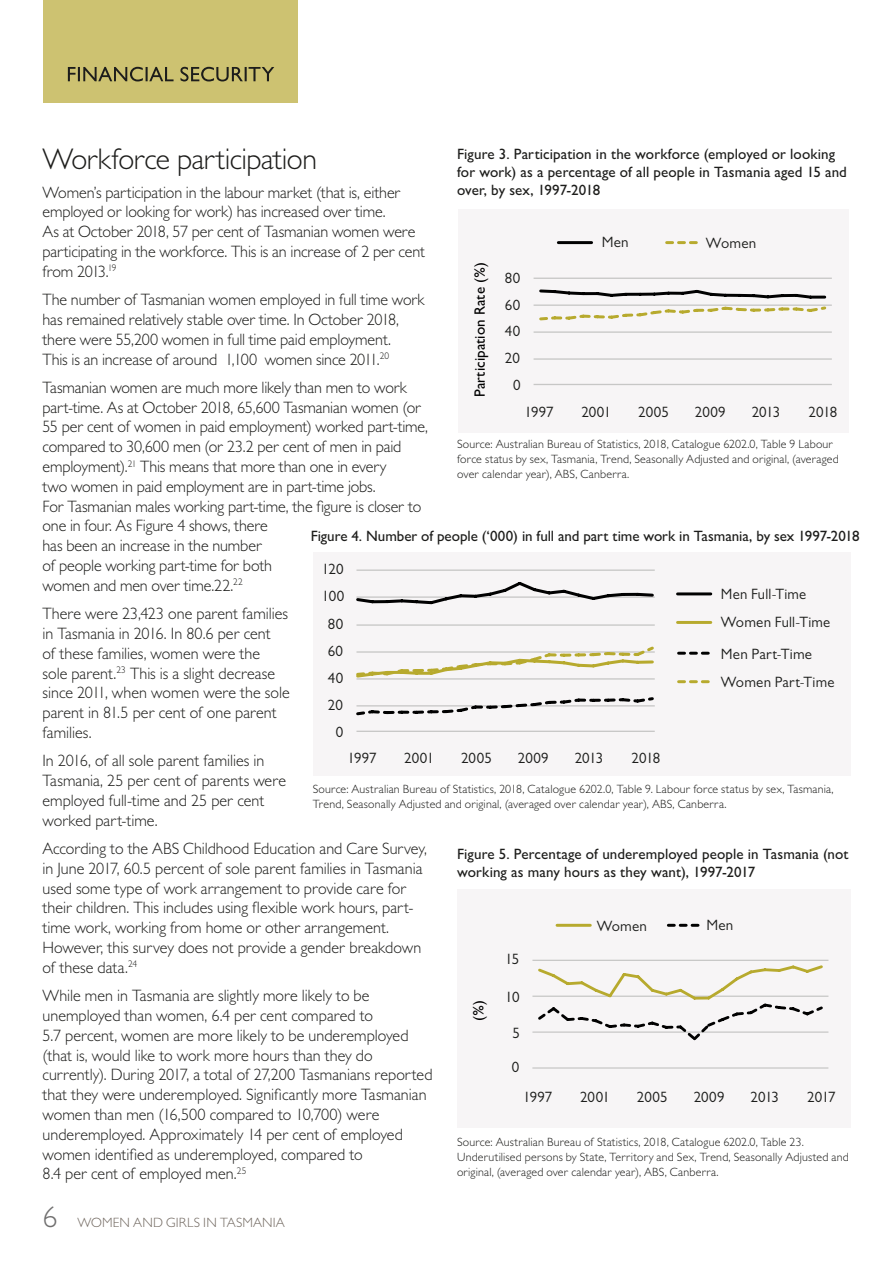
<style>
.page{position:relative;width:893px;height:1263px;background:#fff}
.page>*{position:absolute;margin:0;border:0;box-sizing:border-box;transform-origin:0 0}
.H2{font:300 30px "Gill Sans MT Pro";letter-spacing:-.015em;color:#1d1d1b}
.t1{font:300 30px "Gill Sans MT Pro";color:#706f6f}
.body{font:300 16.5px/19.8px "Gill Sans MT Pro";letter-spacing:-.005em;color:#1d1d1b}
.body-2{font:500 15px/18px "Gill Sans MT Pro";letter-spacing:.005em;color:#1d1d1b}
.t2{font:15px "Gill Sans MT Pro";letter-spacing:.01em;color:#1d1e1c}
.t3{font:500 15px "Gill Sans MT Pro";letter-spacing:.005em;color:#010101}
.t4{font:300 13.5px "Gill Sans MT Pro";letter-spacing:.01em;color:#726961}
.body-3{font:300 12px/15px "Gill Sans MT Pro";letter-spacing:.015em;color:#1d1d1b}
</style>
<div class="page">
<div style="left:43px;top:0;width:255px;height:103px;background:#cdc271"></div>
<svg style="left:68px;top:67px;width:206px;height:14px"></svg>
<div style="left:313px;top:552px;width:537px;height:224px;background:#f7f5f6"></div>
<hr style="left:356px;top:678px;width:299px;height:2px;background:#c7c7c6">
<hr style="left:356px;top:624px;width:299px;height:2px;background:#c7c7c6">
<hr style="left:356px;top:731px;width:299px;height:1px;background:#c7c7c6">
<hr style="left:356px;top:569px;width:299px;height:2px;background:#c7c7c6">
<hr style="left:677px;top:592px;width:34px;height:3px;background:#010101">
<svg style="left:679px;top:652px;width:31px;height:3px"></svg>
<hr style="left:677px;top:621px;width:34px;height:3px;background:#b7aa2e">
<svg style="left:679px;top:680px;width:31px;height:3px"></svg>
<svg style="left:356px;top:582px;width:299px;height:23px"></svg>
<svg style="left:356px;top:697px;width:299px;height:19px"></svg>
<svg style="left:356px;top:646px;width:299px;height:33px"></svg>
<div style="left:458px;top:209px;width:391px;height:223px;background:#f7f5f6"></div>
<hr style="left:534px;top:358px;width:298px;height:2px;background:#c7c7c6">
<hr style="left:534px;top:331px;width:298px;height:2px;background:#c7c7c6">
<hr style="left:534px;top:304px;width:298px;height:2px;background:#c7c7c6">
<hr style="left:534px;top:278px;width:298px;height:1px;background:#c7c7c6">
<hr style="left:534px;top:384px;width:298px;height:1px;background:#c7c7c6">
<svg style="left:537px;top:289px;width:291px;height:32px"></svg>
<hr style="left:558px;top:241px;width:34px;height:3px;background:#010101">
<svg style="left:667px;top:241px;width:31px;height:3px"></svg>
<div style="left:457px;top:889px;width:393px;height:238px;background:#f7f5f6"></div>
<hr style="left:557px;top:924px;width:33px;height:3px;background:#b7aa2e">
<svg style="left:668px;top:924px;width:32px;height:3px"></svg>
<hr style="left:532px;top:1031px;width:296px;height:2px;background:#c7c7c6">
<hr style="left:532px;top:995px;width:296px;height:2px;background:#c7c7c6">
<hr style="left:532px;top:960px;width:296px;height:1px;background:#c7c7c6">
<hr style="left:532px;top:1067px;width:296px;height:2px;background:#c7c7c6">
<svg style="left:536px;top:965px;width:289px;height:76px"></svg>
<p class="H2" style="left:43px;top:141px;width:276px">Workforce participation</p>
<p class="body" style="left:43px;top:182px;width:384px">Women’s participation in the labour market (that is, either employed or looking for work) has increased over time.<br>As at October 2018, 57 per cent of Tasmanian women were participating in the workforce. This is an increase of 2 per cent from 2013.<sup>19</sup></p>
<p class="body" style="left:43px;top:289px;width:384px">The number of Tasmanian women employed in full time work has remained relatively stable over time. In October 2018, there were 55,200 women in full time paid employment.<br>This is an increase of around 1,100 women since 2011.<sup>20</sup></p>
<p class="body" style="left:43px;top:377px;width:387px">Tasmanian women are much more likely than men to work part-time. As at October 2018, 65,600 Tasmanian women (or 55 per cent of women in paid employment) worked part-time, compared to 30,600 men (or 23.2 per cent of men in paid employment).<sup>21</sup> This means that more than one in every<br>two women in paid employment are in part-time jobs.<br>For Tasmanian males working part-time, the figure is closer to one in four. As Figure 4 shows, there<br>has been an increase in the number<br>of people working part-time for both<br>women and men over time.22.<sup>22</sup></p>
<p class="body" style="left:43px;top:603px;width:249px">There were 23,423 one parent families in Tasmania in 2016. In 80.6 per cent<br>of these families, women were the<br>sole parent.<sup>23</sup> This is a slight decrease since 2011, when women were the sole parent in 81.5 per cent of one parent families.</p>
<p class="body" style="left:43px;top:750px;width:245px">In 2016, of all sole parent families in<br>Tasmania, 25 per cent of parents were employed full-time and 25 per cent worked part-time.</p>
<p class="body" style="left:43px;top:838px;width:386px">According to the ABS Childhood Education and Care Survey, in June 2017, 60.5 percent of sole parent families in Tasmania used some type of work arrangement to provide care for their children. This includes using flexible work hours, part&shy;time work, working from home or other arrangement.<br>However, this survey does not provide a gender breakdown of these data.<sup>24</sup></p>
<p class="body" style="left:43px;top:985px;width:392px">While men in Tasmania are slightly more likely to be unemployed than women, 6.4 per cent compared to<br>5.7 percent, women are more likely to be underemployed (that is, would like to work more hours than they do currently). During 2017, a total of 27,200 Tasmanians reported that they were underemployed. Significantly more Tasmanian women than men (16,500 compared to 10,700) were underemployed. Approximately 14 per cent of employed women identified as underemployed, compared to<br>8.4 per cent of employed men.<sup>25</sup></p>
<p class="body-2" style="left:457px;top:145px;width:391px">Figure 3. Participation in the workforce (employed or looking for work) as a percentage of all people in Tasmania aged 15 and over, by sex, 1997-2018</p>
<p class="t2" style="left:602px;top:233px;width:28px">Men</p>
<p class="t2" style="left:706px;top:234px;width:52px">Women</p>
<p class="t3" style="left:471px;top:397px;width:136px;rotate:-90deg">Participation Rate (%)</p>
<p class="t2" style="left:505px;top:269px;width:17px">80</p>
<p class="t2" style="left:505px;top:295px;width:17px">60</p>
<p class="t2" style="left:505px;top:322px;width:17px">40</p>
<p class="t2" style="left:505px;top:349px;width:17px">20</p>
<p class="t2" style="left:513px;top:376px;width:9px">0</p>
<p class="t2" style="left:524px;top:403px;width:31px">1997</p>
<p class="t2" style="left:581px;top:403px;width:32px">2001</p>
<p class="t2" style="left:638px;top:403px;width:32px">2005</p>
<p class="t2" style="left:695px;top:403px;width:32px">2009</p>
<p class="t2" style="left:752px;top:403px;width:30px">2013</p>
<p class="t2" style="left:809px;top:403px;width:30px">2018</p>
<p class="body-3" style="left:457px;top:436px;width:383px">Source: Australian Bureau of Statistics, 2018, Catalogue 6202.0, Table 9 Labour force status by sex, Tasmania, Trend, Seasonally Adjusted and original, (averaged over calendar year), ABS, Canberra.</p>
<p class="body-2" style="left:311px;top:526px;width:550px">Figure 4. Number of people (‘000) in full and part time work in Tasmania, by sex 1997-2018</p>
<p class="t2" style="left:322px;top:560px;width:23px">120</p>
<p class="t2" style="left:721px;top:584px;width:87px">Men Full-Time</p>
<p class="t2" style="left:322px;top:587px;width:24px">100</p>
<p class="t2" style="left:721px;top:613px;width:111px">Women Full-Time</p>
<p class="t2" style="left:328px;top:615px;width:17px">80</p>
<p class="t2" style="left:328px;top:642px;width:17px">60</p>
<p class="t2" style="left:721px;top:644px;width:93px">Men Part-Time</p>
<p class="t2" style="left:328px;top:669px;width:17px">40</p>
<p class="t2" style="left:721px;top:673px;width:115px">Women Part-Time</p>
<p class="t2" style="left:328px;top:696px;width:17px">20</p>
<p class="t2" style="left:336px;top:723px;width:9px">0</p>
<p class="t2" style="left:347px;top:749px;width:31px">1997</p>
<p class="t2" style="left:404px;top:749px;width:32px">2001</p>
<p class="t2" style="left:461px;top:749px;width:32px">2005</p>
<p class="t2" style="left:518px;top:749px;width:32px">2009</p>
<p class="t2" style="left:575px;top:749px;width:30px">2013</p>
<p class="t2" style="left:631px;top:749px;width:30px">2018</p>
<p class="body-3" style="left:313px;top:781px;width:522px">Source: Australian Bureau of Statistics, 2018, Catalogue 6202.0, Table 9. Labour force status by sex, Tasmania,<br>Trend, Seasonally Adjusted and original, (averaged over calendar year), ABS, Canberra.</p>
<p class="body-2" style="left:457px;top:845px;width:393px">Figure 5. Percentage of underemployed people in Tasmania (not working as many hours as they want), 1997-2017</p>
<p class="t2" style="left:597px;top:917px;width:52px">Women</p>
<p class="t2" style="left:706px;top:916px;width:28px">Men</p>
<p class="t2" style="left:505px;top:950px;width:16px">15</p>
<p class="t2" style="left:505px;top:988px;width:16px">10</p>
<p class="t3" style="left:470px;top:1020px;width:22px;rotate:-90deg">(%)</p>
<p class="t2" style="left:513px;top:1024px;width:9px">5</p>
<p class="t2" style="left:512px;top:1058px;width:9px">0</p>
<p class="t2" style="left:523px;top:1088px;width:31px">1997</p>
<p class="t2" style="left:580px;top:1088px;width:32px">2001</p>
<p class="t2" style="left:637px;top:1088px;width:32px">2005</p>
<p class="t2" style="left:694px;top:1088px;width:32px">2009</p>
<p class="t2" style="left:750px;top:1088px;width:30px">2013</p>
<p class="t2" style="left:807px;top:1088px;width:30px">2017</p>
<p class="body-3" style="left:457px;top:1134px;width:393px">Source: Australian Bureau of Statistics, 2018, Catalogue 6202.0, Table 23.<br>Underutilised persons by State, Territory and Sex, Trend, Seasonally Adjusted and original, (averaged over calendar year), ABS, Canberra.</p>
<h1 class="t1" style="left:43px;top:1198px;width:16px">6</h1>
<p class="t4" style="left:77px;top:1214px;width:209px">WOMEN AND GIRLS IN TASMANIA</p>
</div>
